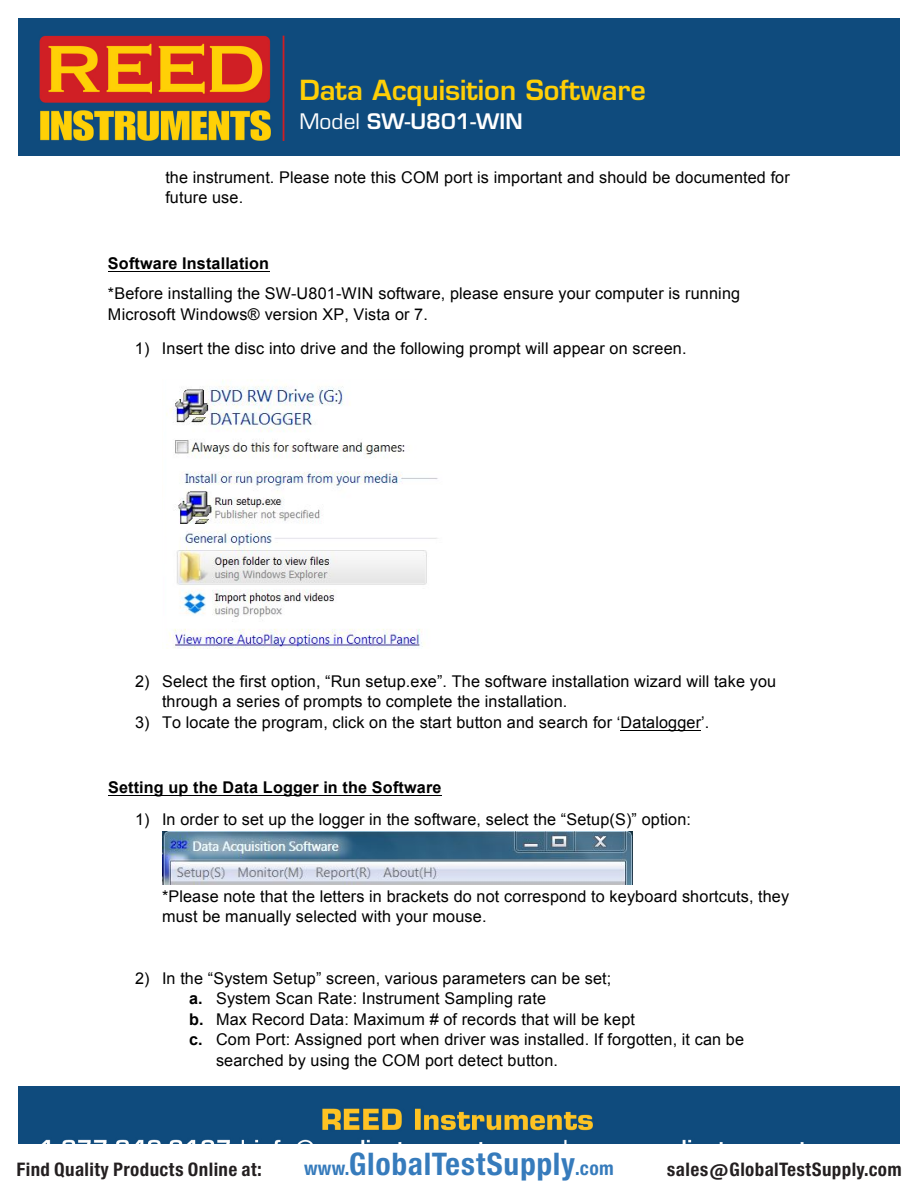
<style>
.page{position:relative;width:918px;height:1188px;background:#fff}
.page>*{position:absolute;margin:0;border:0;box-sizing:border-box;transform-origin:0 0}
.t1{font:29.7px "Europa Gro Nr 2 SBOP Bol Con";letter-spacing:.02em;color:#367bbc}
.t2{font:600 27px "Eurostile LT Std";color:#ffcf06}
.t3{font:600 20.85px "Eurostile LT Std";letter-spacing:.005em;color:#fff}
.t4{font:17.85px "Europa Gro Nr 2 SBOP Bol Con";letter-spacing:.02em;color:#231f20}
.t5{font:16.2px/20.5px "Arial";letter-spacing:.01em;color:#000}
.t6{font:700 16.2px "Arial";letter-spacing:.01em;color:#000}
.s1{font-weight:400}
.s2{font-weight:700}
.s3{font-size:18.3px}
</style>
<div class="page">
<img style="left:18px;top:18px;width:882px;height:138px">
<img style="left:18px;top:1086px;width:882px;height:58px">
<hr style="left:108px;top:271px;width:161px;height:1px;background:#000">
<hr style="left:621px;top:730px;width:80px;height:1px;background:#000">
<hr style="left:108px;top:795px;width:334px;height:1px;background:#000">
<img style="left:166px;top:380px;width:272px;height:269px">
<img style="left:162px;top:831px;width:471px;height:54px">
<h2 class="t2" style="left:299px;top:80px;width:348px">Data Acquisition Software</h2>
<p class="t3" style="left:299px;top:113px;width:225px"><span class="s1">Model</span> SW-U801-WIN</p>
<p class="t5" style="left:165px;top:167px;width:626px">the instrument. Please note this COM port is important and should be documented for future use.</p>
<p class="t6" style="left:108px;top:254px;width:163px">Software Installation</p>
<p class="t5" style="left:108px;top:283px;width:634px">*Before installing the SW-U801-WIN software, please ensure your computer is running<br>Microsoft Windows® version XP, Vista or 7.</p>
<p class="t5" style="left:135px;top:338px;width:553px">1) Insert the disc into drive and the following prompt will appear on screen.</p>
<p class="t5" style="left:162px;top:671px;width:616px;text-indent:-27px">2) Select the first option, “Run setup.exe”. The software installation wizard will take you through a series of prompts to complete the installation.</p>
<p class="t5" style="left:135px;top:712px;width:576px">3) To locate the program, click on the start button and search for ‘Datalogger’.</p>
<p class="t6" style="left:108px;top:778px;width:335px">Setting up the Data Logger in the Software</p>
<p class="t5" style="left:135px;top:809px;width:558px">1) In order to set up the logger in the software, select the “Setup(S)” option:</p>
<p class="t5" style="left:162px;top:886px;width:629px">*Please note that the letters in brackets do not correspond to keyboard shortcuts, they must be manually selected with your mouse.</p>
<p class="t5" style="left:135px;top:968px;width:478px">2) In the “System Setup” screen, various parameters can be set;</p>
<p class="t5" style="left:189px;top:988px;width:359px"><span class="s2">a.</span> System Scan Rate: Instrument Sampling rate</p>
<p class="t5" style="left:189px;top:1009px;width:448px"><span class="s2">b.</span> Max Record Data: Maximum # of records that will be kept</p>
<p class="t5" style="left:189px;top:1029px;width:557px"><span class="s2">c.</span> Com Port: Assigned port when driver was installed. If forgotten, it can be</p>
<p class="t5" style="left:216px;top:1050px;width:343px">searched by using the COM port detect button.</p>
<p class="t4" style="left:16px;top:1159px;width:247px">Find Quality Products Online at:</p>
<h1 class="t1" style="left:304px;top:1147px;width:311px"><span class="s3">www.</span>GlobalTestSupply<span class="s3">.com</span></h1>
<p class="t4" style="left:667px;top:1159px;width:236px">sales@GlobalTestSupply.com</p>
</div>
